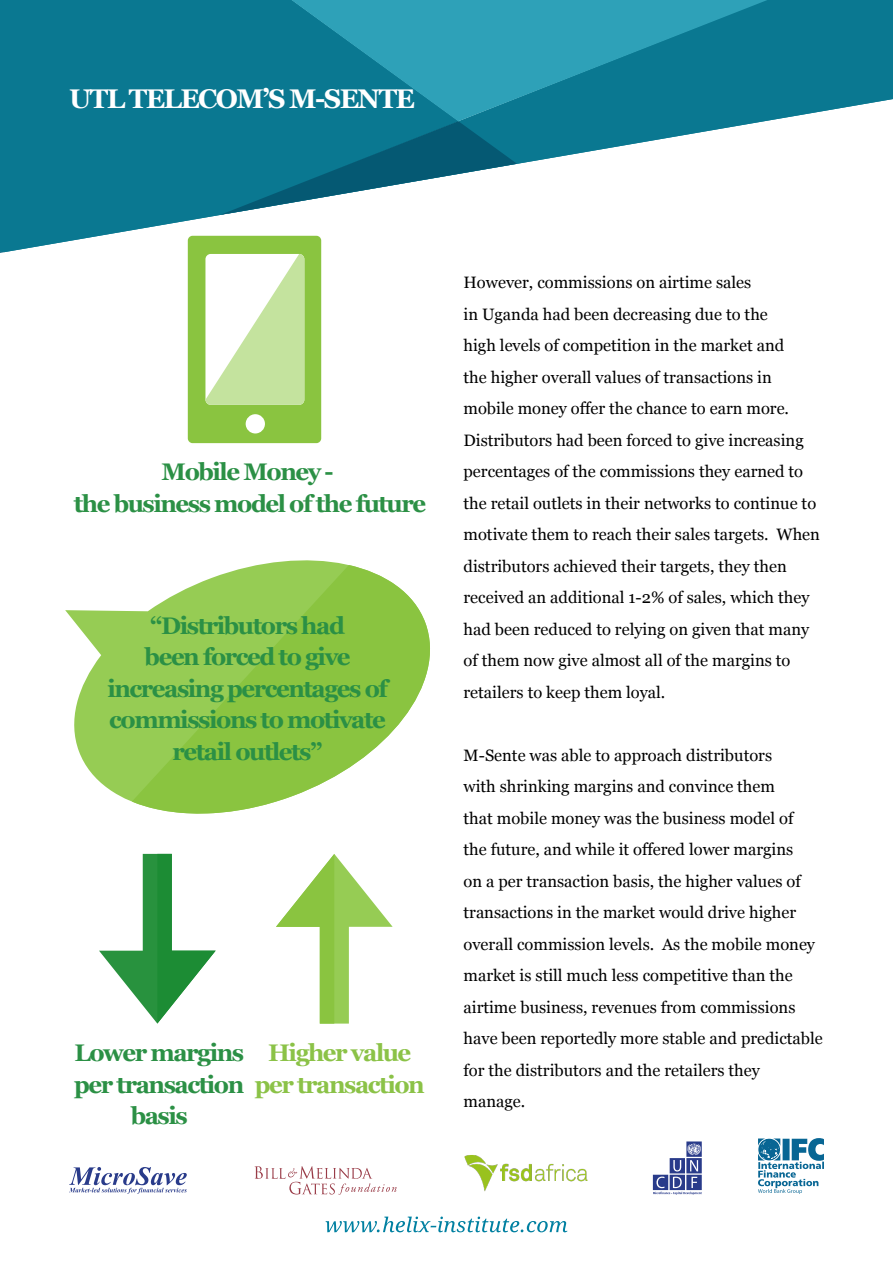
<style>
.page{position:relative;width:893px;height:1263px;background:#fff}
.page>*{position:absolute;margin:0;border:0;box-sizing:border-box;transform-origin:0 0}
.t1{font:700 27px "Georgia";letter-spacing:-.06em;color:#fff}
.t2{font:700 24px/31.5px "Georgia";letter-spacing:-.06em;color:#2b9045;text-align:center}
.t3{font:700 24px/31.5px "Georgia";letter-spacing:-.06em;color:#8bc247}
.t4{font:16.5px/31.5px "Georgia";color:#000}
.s1{color:#2b9045}
</style>
<div class="page">
<img style="left:464px;top:1155px;width:124px;height:37px">
<svg style="left:653px;top:1141px;width:49px;height:54px"></svg>
<svg style="left:0;top:0;width:322px;height:252px;background:#20849b"></svg>
<svg style="left:517px;top:0;width:376px;height:164px;fill:#0a7891"></svg>
<svg style="left:220px;top:121px;width:297px;height:94px"></svg>
<div style="left:0;top:122px;width:23px;height:131px;background:#0a7891"></div>
<svg style="left:265px;top:0;width:552px;height:121px;background:#1a8aa2"></svg>
<svg style="left:325px;top:1216px;width:242px;height:16px"></svg>
<svg style="left:69px;top:1167px;width:118px;height:27px"></svg>
<svg style="left:758px;top:1138px;width:66px;height:56px"></svg>
<svg style="left:254px;top:1166px;width:143px;height:29px"></svg>
<svg style="left:276px;top:854px;width:117px;height:169px"></svg>
<svg style="left:99px;top:854px;width:117px;height:169px"></svg>
<svg style="left:65px;top:560px;width:283px;height:240px"></svg>
<svg style="left:127px;top:565px;width:303px;height:249px"></svg>
<div style="left:188px;top:236px;width:133px;height:207px;background:#8ac440;border-radius:5px"></div>
<svg style="left:205px;top:254px;width:99px;height:151px;background:#deefc8"></svg>
<div style="left:246px;top:414px;width:19px;height:19px;background:#fff;border-radius:50%"></div>
<h1 class="t1" style="left:69px;top:79px;width:347px">UTL TELECOM’S M-SENTE</h1>
<h2 class="t2" style="left:74px;top:455px;width:354px">Mobile Money -<br>the business model of the future</h2>
<h2 class="t2" style="left:107px;top:608px;width:282px">“Distributors had<br>been forced to give increasing percentages of commissions to motivate retail outlets”</h2>
<h2 class="t2" style="left:74px;top:1036px;width:171px">Lower margins</h2>
<h2 class="t2" style="left:131px;top:1099px;width:59px">basis</h2>
<h2 class="t3" style="left:74px;top:1036px;width:352px;text-indent:194px">Higher value <span class="s1">per transaction</span> per transaction</h2>
<p class="t4" style="left:464px;top:266px;width:358px">However, commissions on airtime sales<br>in Uganda had been decreasing due to the<br>high levels of competition in the market and<br>the higher overall values of transactions in mobile money offer the chance to earn more.<br>Distributors had been forced to give increasing percentages of the commissions they earned to the retail outlets in their networks to continue to motivate them to reach their sales targets. When distributors achieved their targets, they then received an additional 1-2% of sales, which they had been reduced to relying on given that many of them now give almost all of the margins to retailers to keep them loyal.</p>
<p class="t4" style="left:464px;top:739px;width:361px">M-Sente was able to approach distributors<br>with shrinking margins and convince them<br>that mobile money was the business model of<br>the future, and while it offered lower margins<br>on a per transaction basis, the higher values of transactions in the market would drive higher overall commission levels. As the mobile money market is still much less competitive than the airtime business, revenues from commissions have been reportedly more stable and predictable for the distributors and the retailers they manage.</p>
</div>
